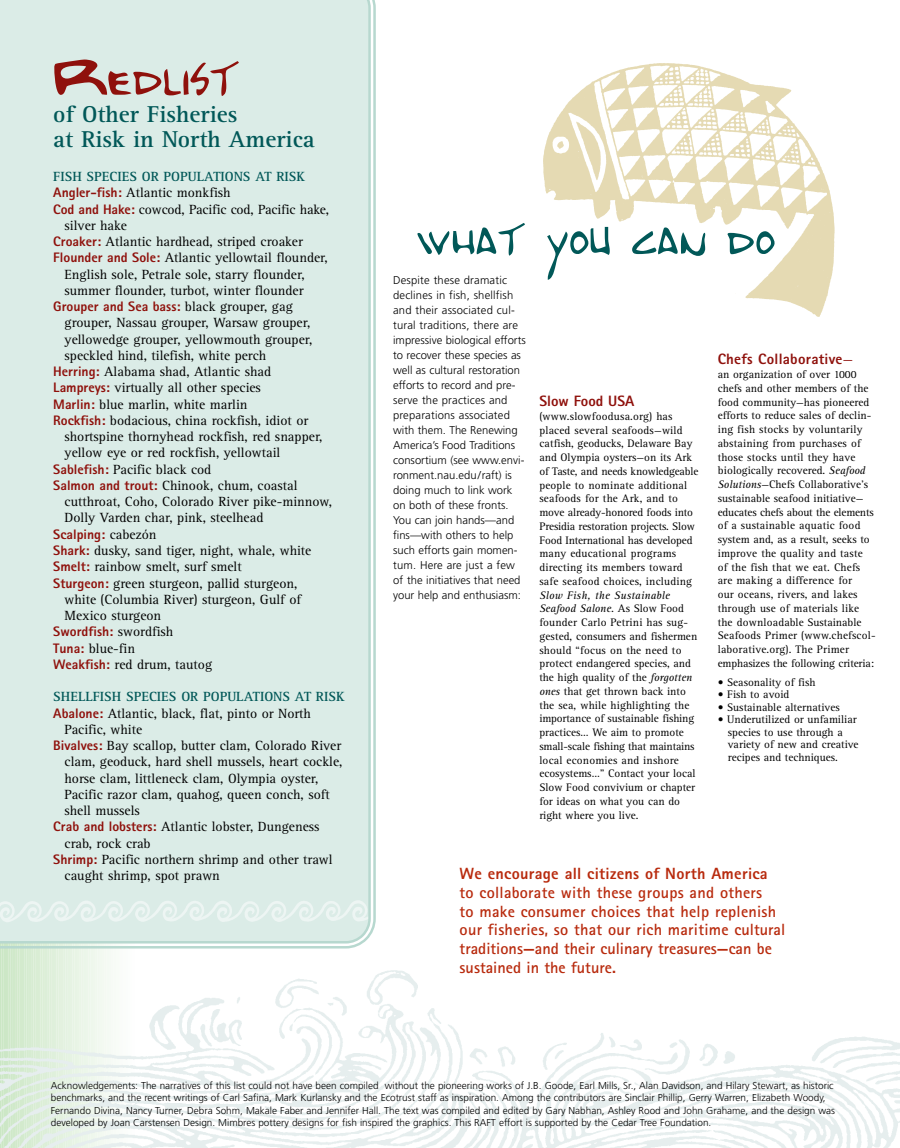
<style>
.page{position:relative;width:900px;height:1148px;background:#fff}
.page>*{position:absolute;margin:0;border:0;box-sizing:border-box;transform-origin:0 0}
.t1{font:76.25px "Barts Hand";color:#8f110c}
.t2{font:71.25px "Barts Hand";color:#015858}
.t3{font:700 23.75px/25px "Rotis Serif";color:#015858}
.t4{font:700 16.25px/18.8px "Rotis Sans Serif";letter-spacing:.015em;color:#b82a0d}
.t5{font:800 16.25px "Rotis Sans Serif";letter-spacing:.015em;color:#b82a0d}
.t6{font:800 15px "Rotis Sans Serif";letter-spacing:.015em;color:#8f110c}
.t7{font:13.75px/16.2px "Rotis Serif";color:#000}
.t8{font:800 13.75px "Rotis Sans Serif";color:#8f110c}
.t9{font:700 13.75px "Rotis Serif";color:#015858}
.t10{font:11.25px/13.8px "Rotis Serif";color:#000}
.t11{font:300 11.25px/15px "Frutiger";color:#000}
.t12{font:300 10px/12.5px "Frutiger";color:#000}
.s1{font-size:131.25px}
.s2{font-family:"Rotis Sans Serif";font-weight:800;color:#8f110c}
.s3{font-family:"Rotis Serif";font-weight:400;color:#000}
.s4{font-family:"Andrew Script";font-size:51.25px}
.s5{font-family:"Rotis Serif";font-weight:400}
.s6{font-style:italic}
</style>
<div class="page">
<hr style="left:0;top:0;width:1px;height:1148px;background:#cae6c3">
<img style="left:543px;top:63px;width:292px;height:254px">
<img style="left:0;top:949px;width:900px;height:198px">
<div style="left:0;top:0;width:372px;height:944px;background:#dbece7"></div>
<h1 class="t1" style="left:51px;top:24px;width:189px"><span class="s1">r</span>edlist</h1>
<h3 class="t3" style="left:53px;top:104px;width:263px">of Other Fisheries<br>at Risk in North America</h3>
<p class="t9" style="left:53px;top:172px;width:253px">FISH SPECIES OR POPULATIONS AT RISK</p>
<p class="t7" style="left:53px;top:186px;width:179px"><span class="s2">Angler-fish:</span> Atlantic monkfish</p>
<p class="t7" style="left:53px;top:202px;width:277px"><span class="s2">Cod and Hake:</span> cowcod, Pacific cod, Pacific hake,</p>
<p class="t7" style="left:65px;top:219px;width:64px">silver hake</p>
<p class="t7" style="left:53px;top:235px;width:251px"><span class="s2">Croaker:</span> Atlantic hardhead, striped croaker</p>
<p class="t7" style="left:53px;top:251px;width:276px"><span class="s2">Flounder and Sole:</span> Atlantic yellowtail flounder,</p>
<p class="t7" style="left:65px;top:267px;width:242px">English sole, Petrale sole, starry flounder,</p>
<p class="t7" style="left:65px;top:284px;width:240px">summer flounder, turbot, winter flounder</p>
<p class="t8" style="left:53px;top:302px;width:241px">Grouper and Sea bass: <span class="s3">black grouper, gag</span></p>
<p class="t7" style="left:65px;top:316px;width:247px">grouper, Nassau grouper, Warsaw grouper,</p>
<p class="t7" style="left:65px;top:332px;width:250px">yellowedge grouper, yellowmouth grouper,</p>
<p class="t7" style="left:65px;top:349px;width:203px">speckled hind, tilefish, white perch</p>
<p class="t7" style="left:53px;top:365px;width:219px"><span class="s2">Herring:</span> Alabama shad, Atlantic shad</p>
<p class="t7" style="left:53px;top:381px;width:209px"><span class="s2">Lampreys:</span> virtually all other species</p>
<p class="t7" style="left:53px;top:397px;width:196px"><span class="s2">Marlin:</span> blue marlin, white marlin</p>
<p class="t7" style="left:53px;top:414px;width:257px"><span class="s2">Rockfish:</span> bodacious, china rockfish, idiot or</p>
<p class="t7" style="left:65px;top:430px;width:260px">shortspine thornyhead rockfish, red snapper,</p>
<p class="t7" style="left:65px;top:446px;width:217px">yellow eye or red rockfish, yellowtail</p>
<p class="t7" style="left:53px;top:462px;width:160px"><span class="s2">Sablefish:</span> Pacific black cod</p>
<p class="t7" style="left:53px;top:479px;width:246px"><span class="s2">Salmon and trout:</span> Chinook, chum, coastal</p>
<p class="t7" style="left:65px;top:495px;width:269px">cutthroat, Coho, Colorado River pike-minnow,</p>
<p class="t7" style="left:65px;top:511px;width:200px">Dolly Varden char, pink, steelhead</p>
<p class="t8" style="left:53px;top:529px;width:105px">Scalping: <span class="s3">cabezón</span></p>
<p class="t7" style="left:53px;top:544px;width:260px"><span class="s2">Shark:</span> dusky, sand tiger, night, whale, white<br><span class="s2">Smelt:</span> rainbow smelt, surf smelt<br><span class="s2">Sturgeon:</span> green sturgeon, pallid sturgeon,</p>
<p class="t7" style="left:65px;top:592px;width:238px">white (Columbia River) sturgeon, Gulf of<br>Mexico sturgeon</p>
<p class="t8" style="left:53px;top:627px;width:122px">Swordfish: <span class="s3">swordfish</span></p>
<p class="t7" style="left:53px;top:641px;width:160px"><span class="s2">Tuna:</span> blue-fin<br><span class="s2">Weakfish:</span> red drum, tautog</p>
<p class="t9" style="left:53px;top:692px;width:293px">SHELLFISH SPECIES OR POPULATIONS AT RISK</p>
<p class="t7" style="left:53px;top:706px;width:259px"><span class="s2">Abalone:</span> Atlantic, black, flat, pinto or North</p>
<p class="t7" style="left:65px;top:722px;width:79px">Pacific, white</p>
<p class="t7" style="left:53px;top:739px;width:289px"><span class="s2">Bivalves:</span> Bay scallop, butter clam, Colorado River</p>
<p class="t7" style="left:65px;top:755px;width:279px">clam, geoduck, hard shell mussels, heart cockle,</p>
<p class="t7" style="left:65px;top:771px;width:255px">horse clam, littleneck clam, Olympia oyster,</p>
<p class="t7" style="left:65px;top:787px;width:267px">Pacific razor clam, quahog, queen conch, soft</p>
<p class="t7" style="left:65px;top:804px;width:77px">shell mussels</p>
<p class="t7" style="left:53px;top:820px;width:268px"><span class="s2">Crab and lobsters:</span> Atlantic lobster, Dungeness</p>
<p class="t7" style="left:65px;top:836px;width:88px">crab, rock crab</p>
<p class="t7" style="left:53px;top:852px;width:281px"><span class="s2">Shrimp:</span> Pacific northern shrimp and other trawl</p>
<p class="t7" style="left:65px;top:869px;width:157px">caught shrimp, spot prawn</p>
<h2 class="t2" style="left:416px;top:188px;width:362px">what y<span class="s4">o</span>u can d<span class="s4">o</span></h2>
<p class="t11" style="left:393px;top:273px;width:134px">Despite these dramatic declines in fish, shellfish and their associated cul&shy;tural traditions, there are impressive biological efforts to recover these species as well as cultural restoration efforts to record and pre&shy;serve the practices and preparations associated with them. The Renewing<br>America’s Food Traditions consortium (see www.envi&shy;ronment.nau.edu/raft) is doing much to link work on both of these fronts.<br>You can join hands—and fins—with others to help such efforts gain momen&shy;tum. Here are just a few of the initiatives that need your help and enthusiasm:</p>
<h3 class="t6" style="left:718px;top:354px;width:137px">Chefs Collaborative<span class="s5">—</span></h3>
<p class="t10" style="left:718px;top:368px;width:160px">an organization of over 1000 chefs and other members of the food community—has pioneered efforts to reduce sales of declin&shy;ing fish stocks by voluntarily abstaining from purchases of those stocks until they have biologically recovered. <span class="s6">Seafood<br>Solutions</span>—Chefs Collaborative’s sustainable seafood initiative— educates chefs about the elements of a sustainable aquatic food system and, as a result, seeks to improve the quality and taste<br>of the fish that we eat. Chefs are making a difference for<br>our oceans, rivers, and lakes through use of materials like the downloadable Sustainable<br>Seafoods Primer (www.chefscol&shy;laborative.org). The Primer emphasizes the following criteria:</p>
<p class="t10" style="left:718px;top:676px;width:99px">• Seasonality of fish</p>
<p class="t10" style="left:718px;top:688px;width:73px">• Fish to avoid</p>
<p class="t10" style="left:718px;top:701px;width:124px">• Sustainable alternatives</p>
<p class="t10" style="left:728px;top:714px;width:132px;line-height:12.5px;text-indent:-10px">• Underutilized or unfamiliar species to use through a variety of new and creative recipes and techniques.</p>
<h3 class="t6" style="left:539px;top:396px;width:97px">Slow Food USA</h3>
<p class="t10" style="left:539px;top:410px;width:161px">(www.slowfoodusa.org) has placed several seafoods—wild catfish, geoducks, Delaware Bay and Olympia oysters—on its Ark of Taste, and needs knowledgeable people to nominate additional seafoods for the Ark, and to move already-honored foods into<br>Presidia restoration projects. Slow<br>Food International has developed many educational programs directing its members toward safe seafood choices, including</p>
<p class="t10" style="left:539px;top:589px;width:159px"><span class="s6">Slow Fish, the Sustainable<br>Seafood Salone.</span> As Slow Food founder Carlo Petrini has sug&shy;gested, consumers and fishermen should “focus on the need to protect endangered species, and the high quality of the <span class="s6">forgotten ones</span> that get thrown back into the sea, while highlighting the importance of sustainable fishing practices… We aim to promote small-scale fishing that maintains local economies and inshore ecosystems…” Contact your local<br>Slow Food convivium or chapter for ideas on what you can do right where you live.</p>
<h3 class="t5" style="left:460px;top:867px;width:310px">We encourage all citizens of North America</h3>
<h3 class="t4" style="left:460px;top:884px;width:327px">to collaborate with these groups and others<br>to make consumer choices that help replenish our fisheries, so that our rich maritime cultural traditions—and their culinary treasures—can be sustained in the future.</h3>
<p class="t12" style="left:51px;top:1079px;width:786px">Acknowledgements: The narratives of this list could not have been compiled without the pioneering works of J.B. Goode, Earl Mills, Sr., Alan Davidson, and Hilary Stewart, as historic benchmarks, and the recent writings of Carl Safina, Mark Kurlansky and the Ecotrust staff as inspiration. Among the contributors are Sinclair Phillip, Gerry Warren, Elizabeth Woody, Fernando Divina, Nancy Turner, Debra Sohm, Makale Faber and Jennifer Hall. The text was compiled and edited by Gary Nabhan, Ashley Rood and John Grahame, and the design was developed by Joan Carstensen Design. Mimbres pottery designs for fish inspired the graphics. This RAFT effort is supported by the Cedar Tree Foundation.</p>
</div>
